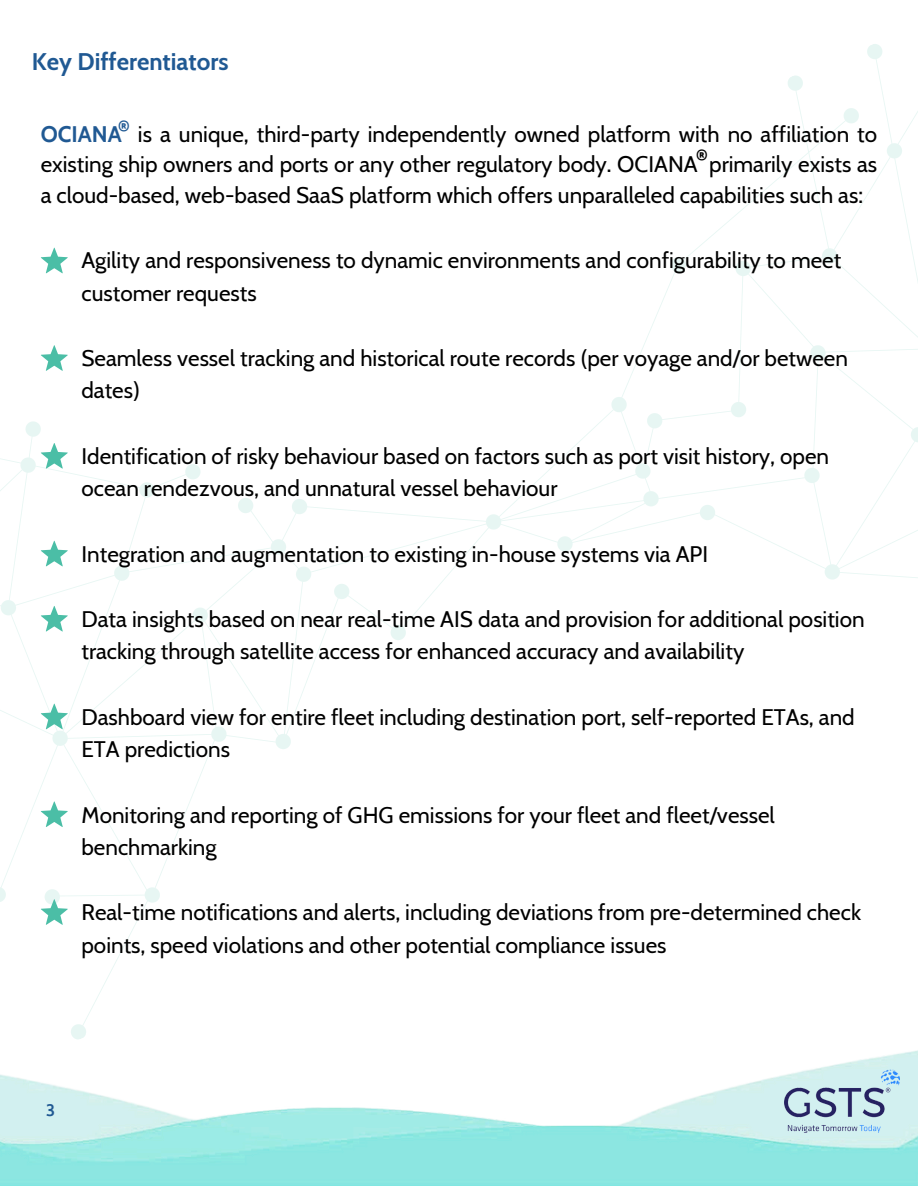
<style>
.page{position:relative;width:918px;height:1188px;background:#fff}
.page>*{position:absolute;margin:0;border:0;box-sizing:border-box;transform-origin:0 0}
.t1{font:700 24px "Cabin";color:#205993}
.t2{font:22.5px/32.7px "Cabin";color:#000}
.t3{font:700 16.65px "Cabin";color:#205993}
.t4{font:700 16.5px "Cabin";color:#205993}
.t5{font:700 16.5px "Cabin";color:#000}
.s1{font-weight:700;color:#205993}
</style>
<div class="page">
<img style="left:0;top:1050px;width:918px;height:136px">
<svg style="left:71px;top:1032px;width:15px;height:8px"></svg>
<svg style="left:229px;top:553px;width:118px;height:196px"></svg>
<svg style="left:236px;top:498px;width:73px;height:59px"></svg>
<svg style="left:0;top:464px;width:229px;height:568px"></svg>
<svg style="left:383px;top:44px;width:535px;height:596px"></svg>
<svg style="left:743px;top:405px;width:26px;height:203px"></svg>
<svg style="left:769px;top:405px;width:149px;height:225px"></svg>
<svg style="left:551px;top:115px;width:367px;height:290px"></svg>
<img style="left:784px;top:1069px;width:115px;height:63px">
<svg style="left:41px;top:248px;width:27px;height:25px"></svg>
<svg style="left:41px;top:345px;width:27px;height:26px"></svg>
<svg style="left:18px;top:421px;width:50px;height:54px"></svg>
<svg style="left:41px;top:541px;width:27px;height:25px"></svg>
<svg style="left:41px;top:606px;width:27px;height:26px"></svg>
<svg style="left:0;top:704px;width:70px;height:221px"></svg>
<p class="t1" style="left:32px;top:47px;width:198px">Key Differentiators</p>
<p class="t4" style="left:118px;top:116px;width:13px">®</p>
<p class="t2" style="left:41px;top:119px;width:838px;line-height:30.3px;text-align:justify"><span class="s1">OCIANA</span> is a unique, third-party independently owned platform with no affiliation to existing ship owners and ports or any other regulatory body. OCIANA primarily exists as a cloud-based, web-based SaaS platform which offers unparalleled capabilities such as:</p>
<p class="t5" style="left:696px;top:145px;width:13px">®</p>
<h1 class="t2" style="left:81px;top:243px;width:761px">Agility and responsiveness to dynamic environments and configurability to meet customer requests</h1>
<p class="t2" style="left:81px;top:341px;width:768px">Seamless vessel tracking and historical route records (per voyage and/or between dates)</p>
<p class="t2" style="left:81px;top:439px;width:749px">Identification of risky behaviour based on factors such as port visit history, open ocean rendezvous, and unnatural vessel behaviour</p>
<p class="t2" style="left:81px;top:537px;width:628px">Integration and augmentation to existing in-house systems via API</p>
<p class="t2" style="left:81px;top:602px;width:785px">Data insights based on near real-time AIS data and provision for additional position tracking through satellite access for enhanced accuracy and availability</p>
<p class="t2" style="left:81px;top:700px;width:775px">Dashboard view for entire fleet including destination port, self-reported ETAs, and<br>ETA predictions</p>
<p class="t2" style="left:81px;top:798px;width:695px">Monitoring and reporting of GHG emissions for your fleet and fleet/vessel benchmarking</p>
<p class="t2" style="left:81px;top:896px;width:781px">Real-time notifications and alerts, including deviations from pre-determined check points, speed violations and other potential compliance issues</p>
<p class="t3" style="left:46px;top:1100px;width:10px">3</p>
</div>
